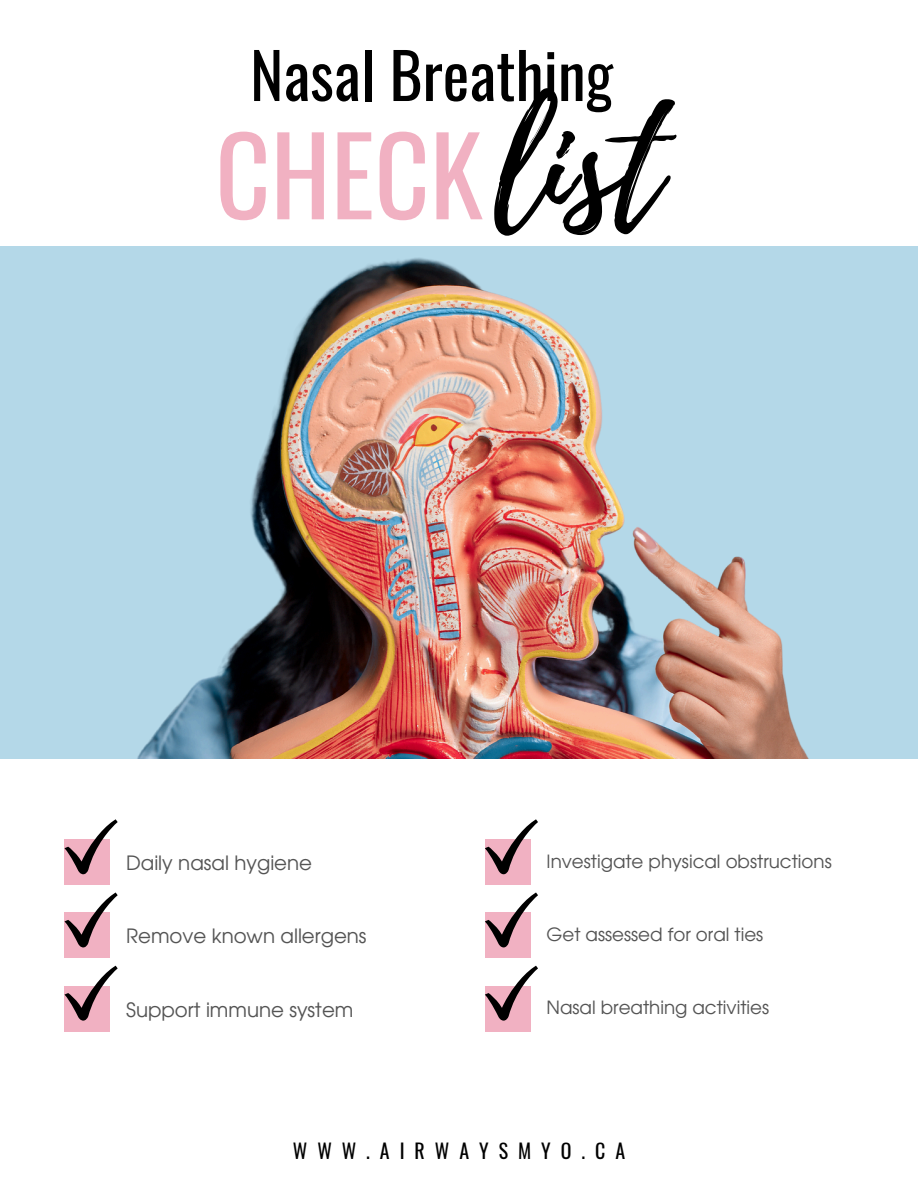
<style>
.page{position:relative;width:918px;height:1188px;background:#fff}
.page>*{position:absolute;margin:0;border:0;box-sizing:border-box;transform-origin:0 0}
.t1{font:143.25px "Playlist Script";color:#000}
.t2{font:107.4px "Oswald";color:#f1b1c2}
.t3{font:63px "Oswald";color:#000}
.t4{font:19.95px "Oswald";letter-spacing:.5em;color:#000}
.t5{font:19.8px "Evolventa";color:#545454}
.t6{font:18.3px "Evolventa";color:#545454}
</style>
<div class="page">
<div style="left:64px;top:839px;width:46px;height:46px;background:#f1b1c2"></div>
<div style="left:64px;top:912px;width:46px;height:46px;background:#f1b1c2"></div>
<div style="left:64px;top:986px;width:46px;height:46px;background:#f1b1c2"></div>
<svg style="left:65px;top:819px;width:52px;height:55px"></svg>
<svg style="left:65px;top:892px;width:52px;height:55px"></svg>
<svg style="left:65px;top:966px;width:52px;height:55px"></svg>
<div style="left:485px;top:839px;width:46px;height:46px;background:#f1b1c2"></div>
<div style="left:485px;top:912px;width:46px;height:46px;background:#f1b1c2"></div>
<div style="left:485px;top:986px;width:46px;height:46px;background:#f1b1c2"></div>
<svg style="left:485px;top:819px;width:53px;height:55px"></svg>
<svg style="left:485px;top:892px;width:53px;height:55px"></svg>
<svg style="left:485px;top:966px;width:53px;height:55px"></svg>
<div style="left:0;top:246px;width:918px;height:513px;background:#b4d8e8"></div>
<img style="left:137px;top:258px;width:671px;height:500px">
<p class="t3" style="left:250px;top:26px;width:364px">Nasal Breathing</p>
<p class="t1" style="left:494px;top:64px;width:170px">list</p>
<p class="t2" style="left:215px;top:91px;width:269px">CHECK</p>
<h2 class="t5" style="left:126px;top:854px;width:187px">Daily nasal hygiene</h2>
<p class="t6" style="left:547px;top:853px;width:287px">Investigate physical obstructions</p>
<h3 class="t5" style="left:126px;top:927px;width:242px">Remove known allergens</h3>
<p class="t6" style="left:547px;top:926px;width:218px">Get assessed for oral ties</p>
<h1 class="t5" style="left:126px;top:1001px;width:229px">Support immune system</h1>
<p class="t6" style="left:547px;top:1000px;width:224px">Nasal breathing activities</p>
<p class="t4" style="left:293px;top:1135px;width:334px">WWW.AIRWAYSMYO.CA</p>
</div>
